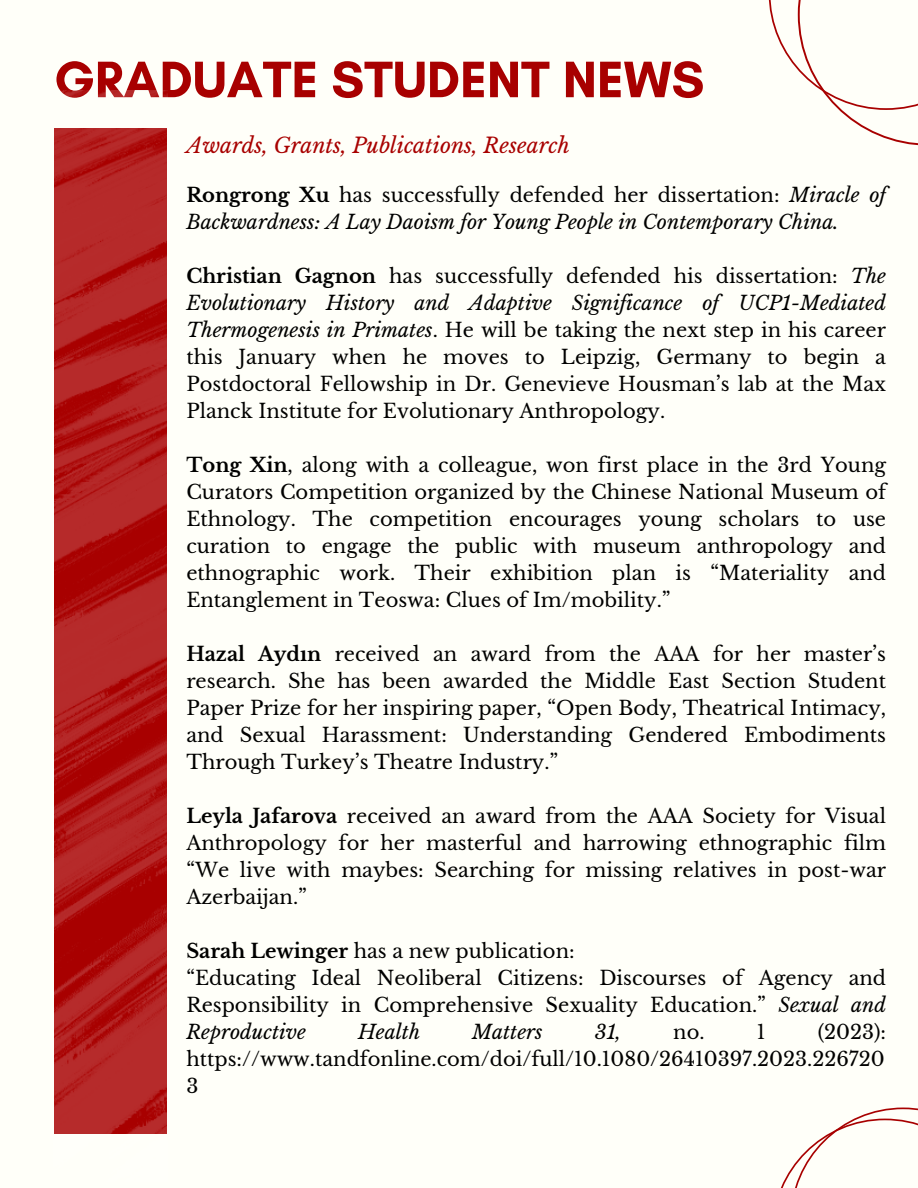
<style>
.page{position:relative;width:918px;height:1188px;background:#fffff9}
.page>*{position:absolute;margin:0;border:0;box-sizing:border-box;transform-origin:0 0}
.t1{font:700 52.2px "Glacial Indifference";color:#a80000}
.t2{font:italic 21px "Libre Baskerville";color:#a80000}
.t3{font:19.5px/27px "Libre Baskerville";color:#000;text-align:justify}
.t4{font:italic 19.5px/27px "Libre Baskerville";color:#000}
.s1{font-weight:700;font-style:normal}
.s2{font-style:normal}
.s3{font-weight:700}
.s4{font-style:italic}
</style>
<div class="page">
<svg style="left:769px;top:0;width:149px;height:146px"></svg>
<svg style="left:781px;top:1108px;width:137px;height:80px"></svg>
<img style="left:54px;top:128px;width:113px;height:1006px">
<p class="t1" style="left:54px;top:48px;width:652px">GRADUATE STUDENT NEWS</p>
<p class="t2" style="left:186px;top:132px;width:385px">Awards, Grants, Publications, Research</p>
<h1 class="t4" style="left:186px;top:181px;width:701px"><span class="s1">Rongrong Xu</span> <span class="s2">has successfully defended her dissertation:</span> Miracle of<br>Backwardness: A Lay Daoism for Young People in Contemporary China.</h1>
<p class="t3" style="left:186px;top:262px;width:701px"><span class="s3">Christian Gagnon</span> has successfully defended his dissertation: <span class="s4">The Evolutionary History and Adaptive Significance of UCP1-Mediated Thermogenesis in Primates</span>. He will be taking the next step in his career this January when he moves to Leipzig, Germany to begin a Postdoctoral Fellowship in Dr. Genevieve Housman’s lab at the Max Planck Institute for Evolutionary Anthropology.</p>
<p class="t3" style="left:186px;top:451px;width:701px"><span class="s3">Tong Xin</span>, along with a colleague, won first place in the 3rd Young Curators Competition organized by the Chinese National Museum of Ethnology. The competition encourages young scholars to use curation to engage the public with museum anthropology and ethnographic work. Their exhibition plan is “Materiality and Entanglement in Teoswa: Clues of Im/mobility.”</p>
<p class="t3" style="left:186px;top:640px;width:701px"><span class="s3">Hazal Aydın</span> received an award from the AAA for her master’s research. She has been awarded the Middle East Section Student Paper Prize for her inspiring paper, “Open Body, Theatrical Intimacy, and Sexual Harassment: Understanding Gendered Embodiments Through Turkey’s Theatre Industry.”</p>
<p class="t3" style="left:186px;top:802px;width:701px"><span class="s3">Leyla Jafarova</span> received an award from the AAA Society for Visual Anthropology for her masterful and harrowing ethnographic film “We live with maybes: Searching for missing relatives in post-war Azerbaijan.”</p>
<p class="t3" style="left:186px;top:937px;width:390px"><span class="s3">Sarah Lewinger</span> has a new publication:</p>
<p class="t3" style="left:186px;top:964px;width:701px">“Educating Ideal Neoliberal Citizens: Discourses of Agency and Responsibility in Comprehensive Sexuality Education.” <span class="s4">Sexual and Reproductive</span></p>
<p class="t3" style="left:186px;top:1018px;width:701px;text-indent:631px">(2023): https://www.tandfonline.com/doi/full/10.1080/26410397.2023.226720<br>3</p>
<p class="t4" style="left:358px;top:1018px;width:64px">Health</p>
<p class="t4" style="left:472px;top:1018px;width:72px">Matters</p>
<p class="t4" style="left:595px;top:1018px;width:28px">31,</p>
<p class="t3" style="left:673px;top:1018px;width:33px">no.</p>
<p class="t3" style="left:757px;top:1018px;width:10px">1</p>
</div>
